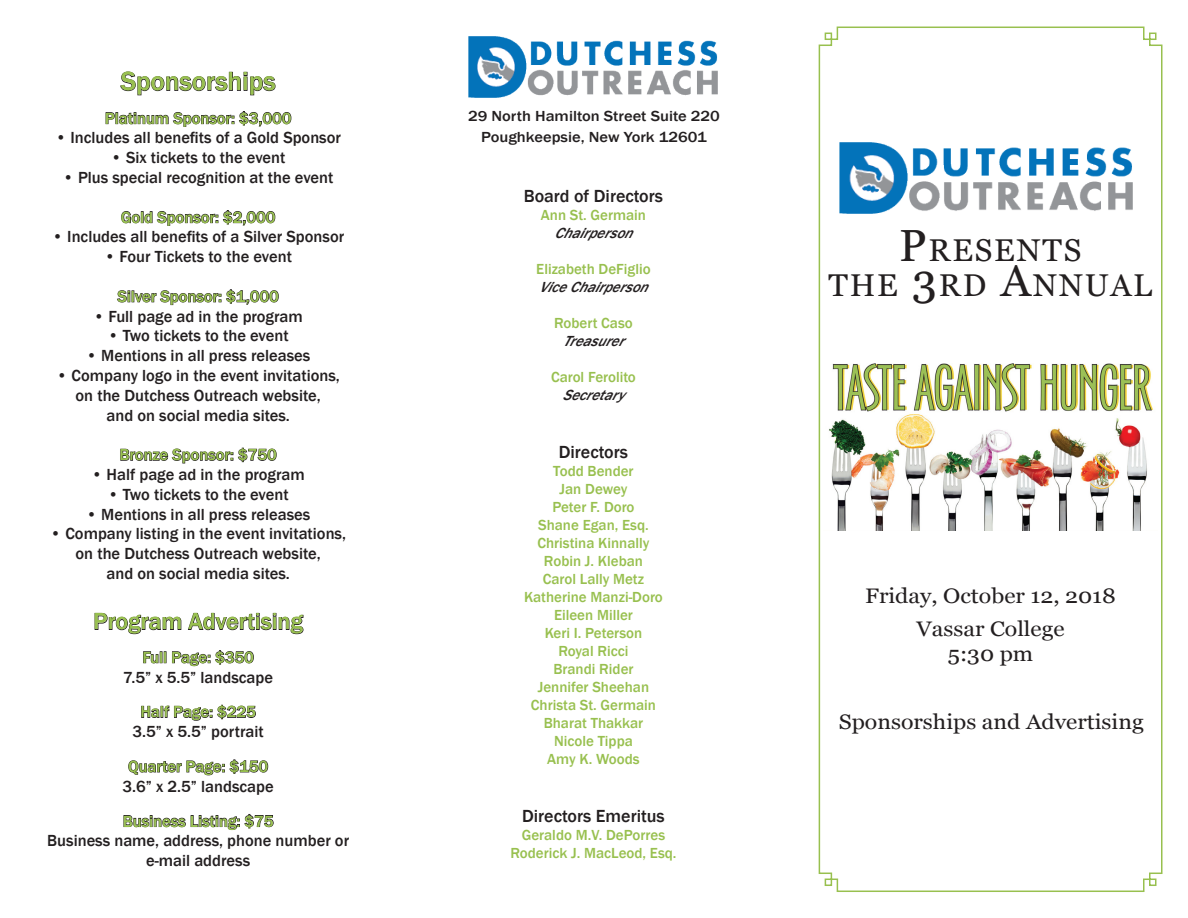
<style>
.page{position:relative;width:1188px;height:918px;background:#fff}
.page>*{position:absolute;margin:0;border:0;box-sizing:border-box;transform-origin:0 0}
.t1{font:31.5px "Georgia";letter-spacing:.055em;color:#231f20}
.t2{font:500 27px "Franklin Gothic";color:#98c04f}
.t3{font:500 24px "Franklin Gothic";color:#98c04f}
.t4{font:21px "Georgia";color:#231f20;scale:1.1 1}
.t5{font:500 18px "Franklin Gothic";color:#231f20}
.t6{font:500 16.5px/19.8px "Franklin Gothic";color:#231f20;text-align:center}
.t7{font:500 16.5px "Franklin Gothic";color:#98c04f}
.t8{font:500 15px "Franklin Gothic";color:#98c04f}
.t9{font:500 15px "Franklin Gothic";color:#231f20;scale:1.1 1}
.t10{font:italic 500 15px "Franklin Gothic";color:#231f20}
.s1{font-size:45px}
</style>
<div class="page">
<svg style="left:120px;top:72px;width:155px;height:23px"></svg>
<svg style="left:106px;top:111px;width:185px;height:16px"></svg>
<svg style="left:121px;top:210px;width:154px;height:16px"></svg>
<svg style="left:117px;top:289px;width:162px;height:16px"></svg>
<svg style="left:120px;top:448px;width:157px;height:15px"></svg>
<svg style="left:95px;top:613px;width:86px;height:21px"></svg>
<svg style="left:188px;top:613px;width:115px;height:21px"></svg>
<svg style="left:143px;top:651px;width:23px;height:12px"></svg>
<svg style="left:172px;top:650px;width:82px;height:16px"></svg>
<svg style="left:141px;top:705px;width:115px;height:16px"></svg>
<svg style="left:128px;top:759px;width:140px;height:16px"></svg>
<svg style="left:124px;top:814px;width:150px;height:16px"></svg>
<svg style="left:818px;top:26px;width:345px;height:866px"></svg>
<img style="left:840px;top:142px;width:293px;height:72px">
<img style="left:469px;top:36px;width:248px;height:61px">
<img style="left:824px;top:363px;width:333px;height:167px">
<p class="t2" style="left:121px;top:65px;width:157px">Sponsorships</p>
<p class="t7" style="left:105px;top:108px;width:188px">Platinum Sponsor: $3,000</p>
<p class="t6" style="left:55px;top:128px;width:287px">• Includes all benefits of a Gold Sponsor</p>
<p class="t6" style="left:111px;top:148px;width:176px">• Six tickets to the event</p>
<p class="t6" style="left:63px;top:168px;width:272px">• Plus special recognition at the event</p>
<p class="t7" style="left:121px;top:207px;width:156px">Gold Sponsor: $2,000</p>
<p class="t6" style="left:52px;top:227px;width:294px">• Includes all benefits of a Silver Sponsor</p>
<p class="t6" style="left:104px;top:247px;width:189px">• Four Tickets to the event</p>
<p class="t7" style="left:117px;top:286px;width:163px">Silver Sponsor: $1,000</p>
<p class="t6" style="left:93px;top:306px;width:211px">• Full page ad in the program</p>
<p class="t6" style="left:108px;top:326px;width:182px">• Two tickets to the event</p>
<p class="t6" style="left:86px;top:346px;width:226px">• Mentions in all press releases</p>
<p class="t6" style="left:56px;top:366px;width:285px">• Company logo in the event invitations,</p>
<p class="t6" style="left:76px;top:386px;width:247px">on the Dutchess Outreach website, and on social media sites.</p>
<p class="t7" style="left:120px;top:445px;width:159px">Bronze Sponsor: $750</p>
<p class="t6" style="left:91px;top:465px;width:215px">• Half page ad in the program</p>
<p class="t6" style="left:108px;top:485px;width:182px">• Two tickets to the event</p>
<p class="t6" style="left:86px;top:504px;width:226px">• Mentions in all press releases</p>
<p class="t6" style="left:50px;top:524px;width:297px">• Company listing in the event invitations,</p>
<p class="t6" style="left:76px;top:544px;width:247px">on the Dutchess Outreach website,</p>
<p class="t6" style="left:106px;top:564px;width:185px">and on social media sites.</p>
<p class="t3" style="left:93px;top:607px;width:211px">Program Advertising</p>
<p class="t7" style="left:142px;top:647px;width:113px">Full Page: $350</p>
<p class="t6" style="left:123px;top:667px;width:151px">7.5” x 5.5” landscape</p>
<p class="t7" style="left:140px;top:702px;width:117px">Half Page: $225</p>
<p class="t6" style="left:133px;top:722px;width:133px">3.5” x 5.5” portrait</p>
<p class="t7" style="left:128px;top:756px;width:142px">Quarter Page: $150</p>
<p class="t6" style="left:123px;top:777px;width:153px">3.6” x 2.5” landscape</p>
<p class="t7" style="left:123px;top:811px;width:152px">Business Listing: $75</p>
<p class="t6" style="left:47px;top:831px;width:303px">Business name, address, phone number or</p>
<p class="t6" style="left:146px;top:851px;width:105px">e-mail address</p>
<p class="t9" style="left:468px;top:107px;width:230px">29 North Hamilton Street Suite 220</p>
<p class="t9" style="left:481px;top:128px;width:207px">Poughkeepsie, New York 12601</p>
<p class="t5" style="left:524px;top:185px;width:141px">Board of Directors</p>
<p class="t8" style="left:541px;top:206px;width:107px">Ann St. Germain</p>
<p class="t10" style="left:555px;top:224px;width:86px">Chairperson</p>
<p class="t8" style="left:536px;top:260px;width:116px">Elizabeth DeFiglio</p>
<p class="t10" style="left:539px;top:278px;width:117px">ViceChairperson</p>
<p class="t8" style="left:554px;top:314px;width:80px">Robert Caso</p>
<p class="t10" style="left:563px;top:332px;width:69px">Treasurer</p>
<p class="t8" style="left:551px;top:368px;width:86px">Carol Ferolito</p>
<p class="t10" style="left:563px;top:386px;width:70px">Secretary</p>
<p class="t5" style="left:559px;top:441px;width:71px">Directors</p>
<p class="t8" style="left:553px;top:462px;width:82px">Todd Bender</p>
<p class="t8" style="left:560px;top:480px;width:69px">Jan Dewey</p>
<p class="t8" style="left:552px;top:498px;width:84px">Peter F. Doro</p>
<p class="t8" style="left:538px;top:516px;width:112px">Shane Egan, Esq.</p>
<p class="t8" style="left:537px;top:534px;width:114px">Christina Kinnally</p>
<p class="t8" style="left:544px;top:552px;width:101px">Robin J. Kleban</p>
<p class="t8" style="left:543px;top:570px;width:103px">Carol Lally Metz</p>
<p class="t8" style="left:524px;top:588px;width:140px">Katherine Manzi-Doro</p>
<p class="t8" style="left:554px;top:606px;width:80px">Eileen Miller</p>
<p class="t8" style="left:545px;top:624px;width:99px">Keri I. Peterson</p>
<p class="t8" style="left:558px;top:642px;width:72px">Royal Ricci</p>
<p class="t8" style="left:553px;top:660px;width:82px">Brandi Rider</p>
<p class="t8" style="left:538px;top:678px;width:113px">Jennifer Sheehan</p>
<p class="t8" style="left:531px;top:696px;width:127px">Christa St. Germain</p>
<p class="t8" style="left:544px;top:714px;width:101px">Bharat Thakkar</p>
<p class="t8" style="left:554px;top:732px;width:80px">Nicole Tippa</p>
<p class="t8" style="left:547px;top:750px;width:94px">Amy K. Woods</p>
<p class="t5" style="left:522px;top:805px;width:144px">Directors Emeritus</p>
<p class="t8" style="left:522px;top:825px;width:145px">Geraldo M.V. DePorres</p>
<p class="t8" style="left:510px;top:843px;width:168px">Roderick J. MacLeod, Esq.</p>
<p class="t1" style="left:899px;top:231px;width:184px"><span class="s1">P</span>RESENTS</p>
<p class="t1" style="left:828px;top:266px;width:325px">THE <span class="s1">3</span>RD <span class="s1">A</span>NNUAL</p>
<p class="t4" style="left:865px;top:583px;width:230px">Friday, October 12, 2018</p>
<p class="t4" style="left:916px;top:616px;width:136px">Vassar College</p>
<p class="t4" style="left:948px;top:641px;width:79px">5:30 pm</p>
<p class="t4" style="left:839px;top:709px;width:279px">Sponsorships and Advertising</p>
</div>
